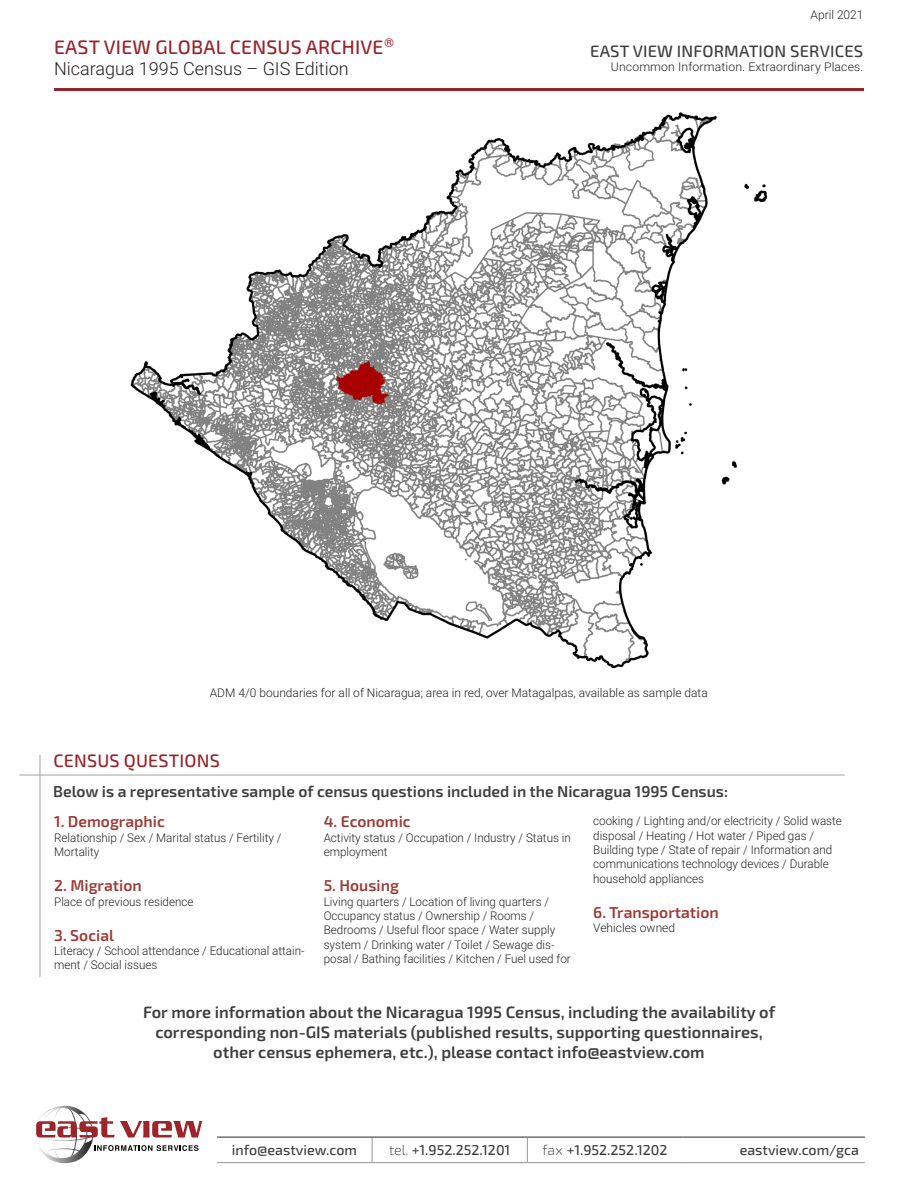
<style>
.page{position:relative;width:918px;height:1188px;background:#fff}
.page>*{position:absolute;margin:0;border:0;box-sizing:border-box;transform-origin:0 0}
.t1{font:500 19.5px "Exo 2.0";letter-spacing:.01em;color:#98232b}
.t2{font:300 18px "Roboto";color:#231f20}
.t3{font:500 18px "Exo 2.0";letter-spacing:.01em;color:#98232b}
.t4{font:600 16.5px/19.8px "Exo 2.0";color:#3e3e3f;text-align:center}
.t5{font:500 16.5px "Exo 2.0";letter-spacing:.01em;color:#3e3e3f}
.t6{font:600 15.75px "Exo 2.0";color:#3e3e3f}
.t7{font:600 15.75px "Exo 2.0";color:#9f3a37}
.t8{font:500 14.25px "Exo 2.0";color:#3e3e3f}
.t9{font:300 12px/14.4px "Roboto";color:#231f20}
.s1{font-weight:200;color:#231f20}
</style>
<div class="page">
<hr style="left:40px;top:755px;width:1px;height:222px;background:#9fa3a5">
<hr style="left:19px;top:775px;width:826px;height:1px;background:#9fa3a5">
<hr style="left:54px;top:88px;width:810px;height:3px;background:#98232b">
<img style="left:130px;top:112px;width:638px;height:555px">
<svg style="left:372px;top:1138px;width:1px;height:24px"></svg>
<svg style="left:527px;top:1138px;width:1px;height:24px"></svg>
<hr style="left:217px;top:1162px;width:155px;height:1px;background:#939598">
<hr style="left:372px;top:1162px;width:155px;height:1px;background:#939598">
<hr style="left:527px;top:1162px;width:156px;height:1px;background:#939598">
<hr style="left:683px;top:1162px;width:182px;height:1px;background:#939598">
<hr style="left:217px;top:1137px;width:155px;height:1px;background:#3e3e3f">
<hr style="left:372px;top:1137px;width:155px;height:1px;background:#3e3e3f">
<hr style="left:527px;top:1137px;width:156px;height:1px;background:#3e3e3f">
<hr style="left:683px;top:1137px;width:182px;height:1px;background:#3e3e3f">
<svg style="left:36px;top:1106px;width:167px;height:57px"></svg>
<p class="t1" style="left:54px;top:35px;width:342px">EAST VIEW GLOBAL CENSUS ARCHIVE®</p>
<p class="t2" style="left:54px;top:56px;width:296px">Nicaragua 1995 Census – GIS Edition</p>
<p class="t9" style="left:811px;top:7px;width:55px">April 2021</p>
<p class="t5" style="left:590px;top:42px;width:275px">EAST VIEW INFORMATION SERVICES</p>
<p class="t9" style="left:611px;top:60px;width:254px">Uncommon Information. Extraordinary Places.</p>
<p class="t9" style="left:210px;top:685px;width:500px">ADM 4/0 boundaries for all of Nicaragua; area in red, over Matagalpas, available as sample data</p>
<p class="t3" style="left:53px;top:750px;width:168px">CENSUS QUESTIONS</p>
<p class="t6" style="left:53px;top:782px;width:676px">Below is a representative sample of census questions included in the Nicaragua 1995 Census:</p>
<p class="t7" style="left:54px;top:812px;width:112px">1. Demographic</p>
<p class="t9" style="left:54px;top:830px;width:229px">Relationship / Sex / Marital status / Fertility /<br>Mortality</p>
<p class="t7" style="left:54px;top:876px;width:89px">2. Migration</p>
<p class="t9" style="left:54px;top:894px;width:141px">Place of previous residence</p>
<p class="t7" style="left:54px;top:926px;width:61px">3. Social</p>
<p class="t9" style="left:54px;top:943px;width:252px">Literacy / School attendance / Educational attain&shy;ment / Social issues</p>
<p class="t7" style="left:324px;top:812px;width:89px">4. Economic</p>
<p class="t9" style="left:324px;top:830px;width:249px">Activity status / Occupation / Industry / Status in employment</p>
<p class="t7" style="left:324px;top:876px;width:77px">5. Housing</p>
<p class="t9" style="left:324px;top:894px;width:249px">Living quarters / Location of living quarters / Occupancy status / Ownership / Rooms / Bedrooms / Useful floor space / Water supply system / Drinking water / Toilet / Sewage dis&shy;posal / Bathing facilities / Kitchen / Fuel used for</p>
<p class="t9" style="left:593px;top:813px;width:250px">cooking / Lighting and/or electricity / Solid waste disposal / Heating / Hot water / Piped gas / Building type / State of repair / Information and communications technology devices / Durable household appliances</p>
<p class="t7" style="left:593px;top:903px;width:127px">6. Transportation</p>
<p class="t9" style="left:593px;top:920px;width:83px">Vehicles owned</p>
<p class="t4" style="left:143px;top:1003px;width:634px">For more information about the Nicaragua 1995 Census, including the availability of corresponding non-GIS materials (published results, supporting questionnaires, other census ephemera, etc.), please contact info@eastview.com</p>
<p class="t8" style="left:232px;top:1142px;width:127px">info@eastview.com</p>
<p class="t8" style="left:389px;top:1142px;width:123px"><span class="s1">tel.</span> +1.952.252.1201</p>
<p class="t8" style="left:542px;top:1142px;width:127px"><span class="s1">fax</span> +1.952.252.1202</p>
<p class="t8" style="left:740px;top:1142px;width:121px">eastview.com/gca</p>
</div>
